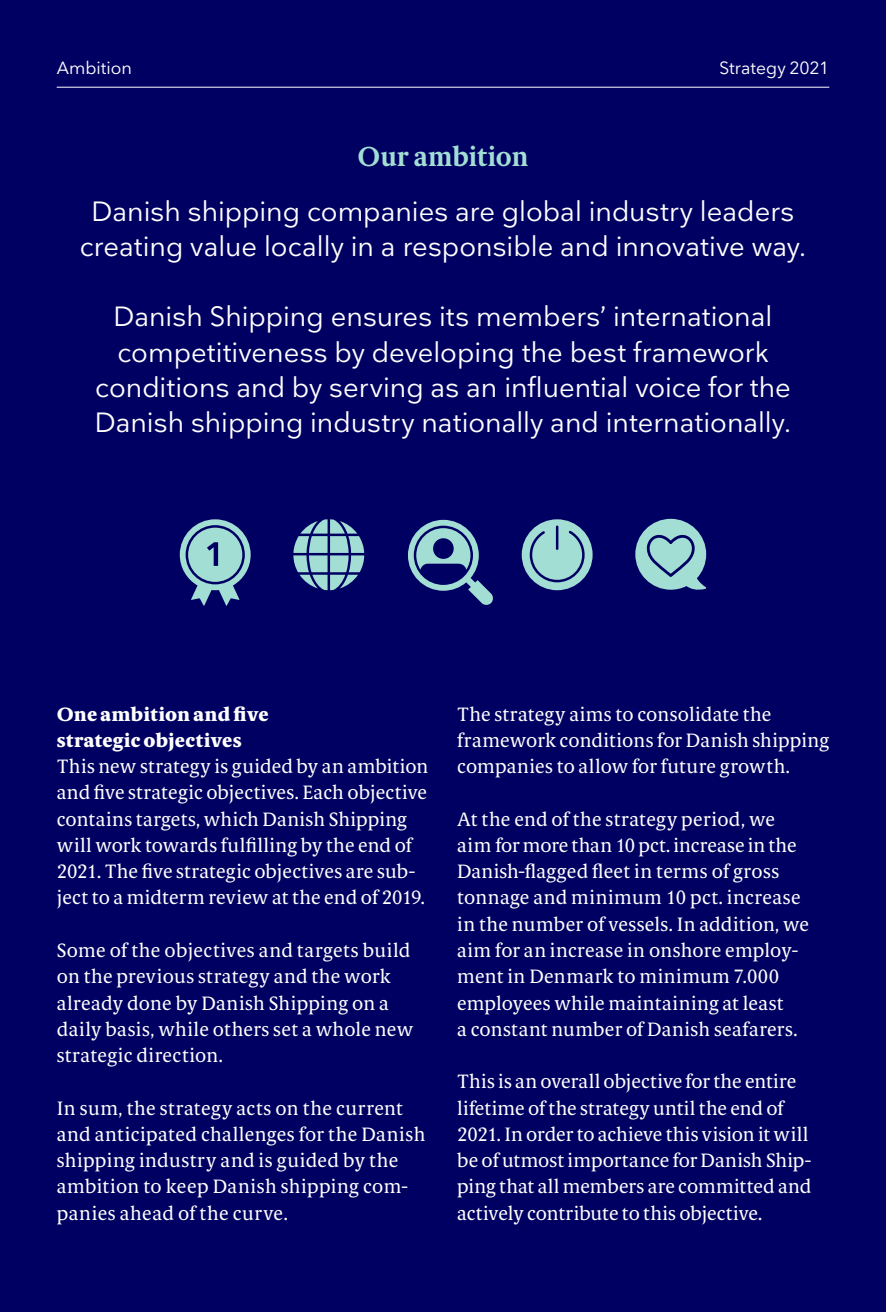
<style>
.page{position:relative;width:886px;height:1312px;background:#fff}
.page>*{position:absolute;margin:0;border:0;box-sizing:border-box;transform-origin:0 0}
.t1{font:27.5px/35px "Nationale";color:#fff;text-align:center}
.t2{font:700 27.5px "Berlingske Serif Text";letter-spacing:-.005em;color:#a2ded4}
.t3{font:19.5px/26.2px "Berlingske Serif Text";letter-spacing:.01em;color:#fff}
.t4{font:900 19.5px/26.2px "Berlingske Serif Text";letter-spacing:.01em;color:#fff}
.t5{font:17.5px "Nationale";color:#fff}
</style>
<div class="page">
<div style="left:0;top:0;width:886px;height:1311px;background:#000062"></div>
<svg style="left:180px;top:519px;width:71px;height:86px"></svg>
<svg style="left:293px;top:519px;width:71px;height:71px"></svg>
<div style="left:522px;top:519px;width:70px;height:71px;background:#a2ded4;border-radius:50%"></div>
<svg style="left:530px;top:530px;width:55px;height:52px"></svg>
<hr style="left:556px;top:525px;width:2px;height:24px;background:#000062">
<svg style="left:635px;top:518px;width:71px;height:71px"></svg>
<svg style="left:408px;top:519px;width:85px;height:85px"></svg>
<hr style="left:57px;top:87px;width:772px;height:1px;background:#fff">
<p class="t5" style="left:57px;top:56px;width:77px">Ambition</p>
<p class="t5" style="left:719px;top:56px;width:111px">Strategy 2021</p>
<h1 class="t2" style="left:357px;top:137px;width:173px">Our ambition</h1>
<h1 class="t1" style="left:80px;top:194px;width:728px">Danish shipping companies are global industry leaders creating value locally in a responsible and innovative way.</h1>
<h1 class="t1" style="left:95px;top:299px;width:698px">Danish Shipping ensures its members’ international competitiveness by developing the best framework conditions and by serving as an influential voice for the Danish shipping industry nationally and internationally.</h1>
<p class="t4" style="left:57px;top:700px;width:214px">One ambition and five strategic objectives</p>
<p class="t3" style="left:57px;top:753px;width:373px">This new strategy is guided by an ambition and five strategic objectives. Each objective contains targets, which Danish Shipping will work towards fulfilling by the end of 2021. The five strategic objectives are sub&shy;ject to a midterm review at the end of 2019.</p>
<p class="t3" style="left:57px;top:936px;width:358px">Some of the objectives and targets build on the previous strategy and the work already done by Danish Shipping on a daily basis, while others set a whole new strategic direction.</p>
<p class="t3" style="left:57px;top:1094px;width:370px">In sum, the strategy acts on the current and anticipated challenges for the Danish shipping industry and is guided by the ambition to keep Danish shipping com&shy;panies ahead of the curve.</p>
<p class="t3" style="left:457px;top:700px;width:374px">The strategy aims to consolidate the framework conditions for Danish shipping companies to allow for future growth.</p>
<p class="t3" style="left:457px;top:805px;width:353px">At the end of the strategy period, we aim for more than 10 pct. increase in the Danish-flagged fleet in terms of gross tonnage and minimum 10 pct. increase in the number of vessels. In addition, we aim for an increase in onshore employ&shy;ment in Denmark to minimum 7.000 employees while maintaining at least<br>a constant number of Danish seafarers.</p>
<p class="t3" style="left:457px;top:1068px;width:356px">This is an overall objective for the entire lifetime of the strategy until the end of 2021. In order to achieve this vision it will be of utmost importance for Danish Ship&shy;ping that all members are committed and actively contribute to this objective.</p>
</div>
